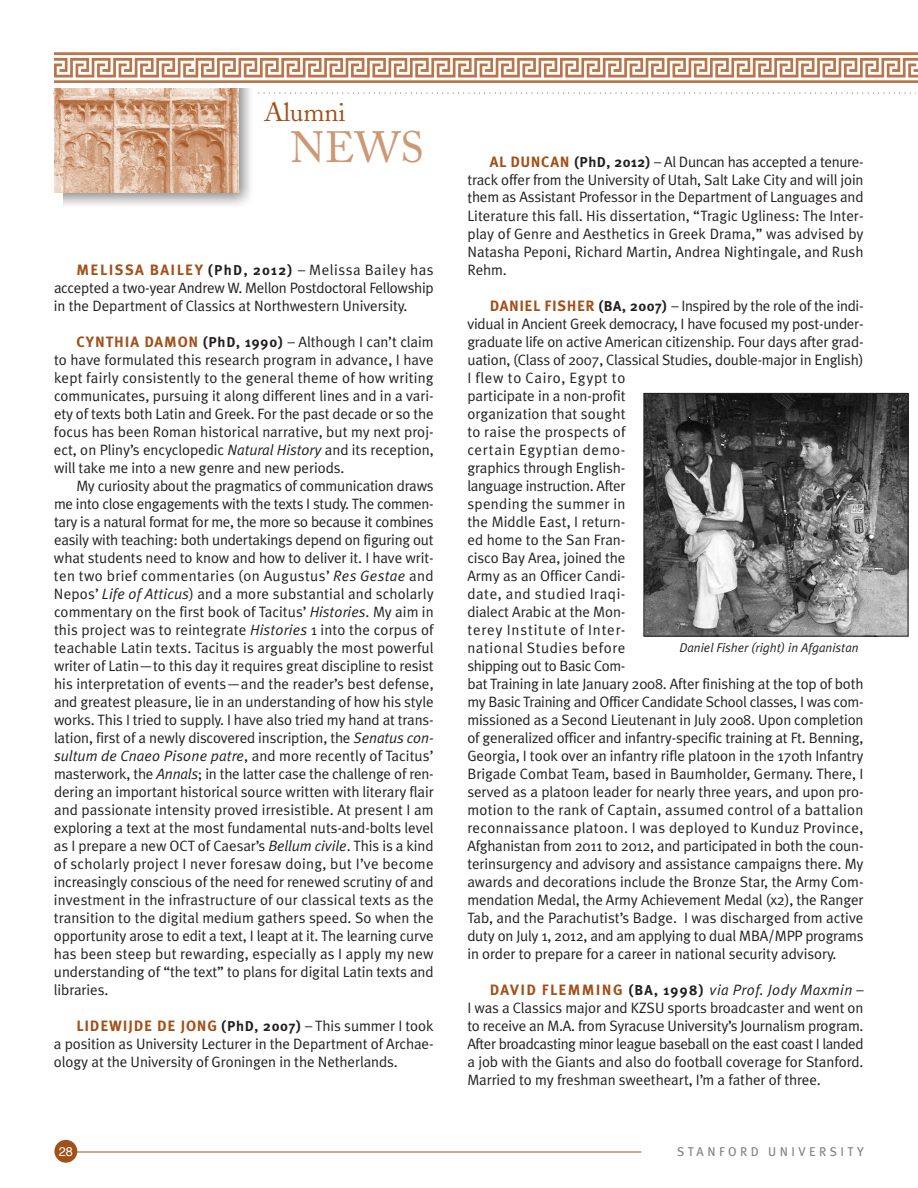
<style>
.page{position:relative;width:918px;height:1188px;background:#fff}
.page>*{position:absolute;margin:0;border:0;box-sizing:border-box;transform-origin:0 0}
.t1{font:43.5px "Adobe Caslon";color:#cc9975}
.t2{font:26.25px "Adobe Caslon";color:#a15019}
.t3{font:15px/18px "Meta Plus Normal";letter-spacing:-.005em;color:#231f20;text-align:justify}
.t4{font:italic 12.75px "Meta Plus Normal";color:#231f20}
.t5{font:12.75px "Meta Plus";letter-spacing:.265em;color:#808285}
.t6{font:12.75px "Helvetica";color:#fff}
.s1{font-family:"Meta Plus";font-weight:700;color:#a15019}
.s2{font-family:"Meta Plus";font-weight:700;font-size:14.25px}
.s3{font-style:italic}
</style>
<div class="page">
<div style="left:54px;top:1140px;width:23px;height:23px;background:#a15019;border-radius:50%"></div>
<hr style="left:77px;top:1152px;width:564px;height:1px;background:#a15019">
<img style="left:194px;top:52px;width:724px;height:31px">
<svg style="left:258px;top:93px;width:658px;height:1px"></svg>
<img style="left:54px;top:52px;width:140px;height:31px">
<img style="left:64px;top:88px;width:187px;height:117px">
<img style="left:54px;top:88px;width:185px;height:104px">
<img style="left:646px;top:395px;width:260px;height:239px">
<div style="left:644px;top:393px;width:264px;height:243px;border:1px solid #231f20"></div>
<h2 class="t2" style="left:264px;top:102px;width:83px">Alumni</h2>
<h1 class="t1" style="left:290px;top:131px;width:135px">NEWS</h1>
<p class="t3" style="left:54px;top:260px;width:381px;text-indent:23px"><span class="s1">MELISSA BAILEY</span> <span class="s2">(PhD, 2012)</span> – Melissa Bailey has accepted a two-year Andrew W. Mellon Postdoctoral Fellowship in the Department of Classics at Northwestern University.</p>
<p class="t3" style="left:54px;top:332px;width:381px;text-indent:23px"><span class="s1">CYNTHIA DAMON</span> <span class="s2">(PhD, 1990)</span> – Although I can’t claim to have formulated this research program in advance, I have kept fairly consistently to the general theme of how writing communicates, pursuing it along different lines and in a vari&shy;ety of texts both Latin and Greek. For the past decade or so the focus has been Roman historical narrative, but my next proj&shy;ect, on Pliny’s encyclopedic <span class="s3">Natural History</span> and its reception, will take me into a new genre and new periods.</p>
<p class="t3" style="left:54px;top:476px;width:381px;text-indent:23px">My curiosity about the pragmatics of communication draws me into close engagements with the texts I study. The commen&shy;tary is a natural format for me, the more so because it combines easily with teaching: both undertakings depend on figuring out what students need to know and how to deliver it. I have writ&shy;ten two brief commentaries (on Augustus’ <span class="s3">Res Gestae</span> and Nepos’ <span class="s3">Life of Atticus</span>) and a more substantial and scholarly commentary on the first book of Tacitus’ <span class="s3">Histories</span>. My aim in this project was to reintegrate <span class="s3">Histories</span> 1 into the corpus of teachable Latin texts. Tacitus is arguably the most powerful writer of Latin—to this day it requires great discipline to resist his interpretation of events—and the reader’s best defense, and greatest pleasure, lie in an understanding of how his style works. This I tried to supply. I have also tried my hand at trans&shy;lation, first of a newly discovered inscription, the <span class="s3">Senatus con&shy;sultum de Cnaeo Pisone patre</span>, and more recently of Tacitus’ masterwork, the <span class="s3">Annals</span>; in the latter case the challenge of ren&shy;dering an important historical source written with literary flair and passionate intensity proved irresistible. At present I am exploring a text at the most fundamental nuts-and-bolts level as I prepare a new OCT of Caesar’s <span class="s3">Bellum civile</span>. This is a kind of scholarly project I never foresaw doing, but I’ve become increasingly conscious of the need for renewed scrutiny of and investment in the infrastructure of our classical texts as the transition to the digital medium gathers speed. So when the opportunity arose to edit a text, I leapt at it. The learning curve has been steep but rewarding, especially as I apply my new understanding of “the text” to plans for digital Latin texts and libraries.</p>
<p class="t3" style="left:54px;top:1016px;width:381px;text-indent:23px"><span class="s1">LIDEWIJDE DE JONG</span> <span class="s2">(PhD, 2007)</span> – This summer I took a position as University Lecturer in the Department of Archae&shy;ology at the University of Groningen in the Netherlands.</p>
<p class="t3" style="left:467px;top:152px;width:398px;text-indent:23px"><span class="s1">AL DUNCAN</span> <span class="s2">(PhD, 2012)</span> – Al Duncan has accepted a tenure&shy;track offer from the University of Utah, Salt Lake City and will join them as Assistant Professor in the Department of Languages and Literature this fall. His dissertation, “Tragic Ugliness: The Inter&shy;play of Genre and Aesthetics in Greek Drama,” was advised by Natasha Peponi, Richard Martin, Andrea Nightingale, and Rush Rehm.</p>
<p class="t3" style="left:467px;top:296px;width:398px;text-align:left;text-indent:23px"><span class="s1">DANIEL FISHER</span> <span class="s2">(BA, 2007)</span> – Inspired by the role of the indi&shy;vidual in Ancient Greek democracy, I have focused my post-under&shy;graduate life on active American citizenship. Four days after grad&shy;uation, (Class of 2007, Classical Studies, double-major in English)<br>I flew to Cairo, Egypt to<br>participate in a non-profit<br>organization that sought<br>to raise the prospects of<br>certain Egyptian demo-<br>graphics through English-<br>language instruction. After<br>spending the summer in<br>the Middle East, I return-<br>ed home to the San Fran-<br>cisco Bay Area, joined the<br>Army as an Officer Candi-<br>date, and studied Iraqi-<br>dialect Arabic at the Mon-<br>terey Institute of Inter-<br>national Studies before<br>shipping out to Basic Com-<br>bat Training in late January 2008. After finishing at the top of both my Basic Training and Officer Candidate School classes, I was com&shy;missioned as a Second Lieutenant in July 2008. Upon completion of generalized officer and infantry-specific training at Ft. Benning, Georgia, I took over an infantry rifle platoon in the 170th Infantry Brigade Combat Team, based in Baumholder, Germany. There, I served as a platoon leader for nearly three years, and upon pro&shy;motion to the rank of Captain, assumed control of a battalion reconnaissance platoon. I was deployed to Kunduz Province, Afghanistan from 2011 to 2012, and participated in both the coun&shy;terinsurgency and advisory and assistance campaigns there. My awards and decorations include the Bronze Star, the Army Com&shy;mendation Medal, the Army Achievement Medal (x2), the Ranger Tab, and the Parachutist’s Badge. I was discharged from active duty on July 1, 2012, and am applying to dual MBA/MPP programs in order to prepare for a career in national security advisory.</p>
<p class="t3" style="left:467px;top:980px;width:398px;text-indent:23px"><span class="s1">DAVID FLEMMING</span> <span class="s2">(BA, 1998)</span> <span class="s3">via Prof. Jody Maxmin</span> – I was a Classics major and KZSU sports broadcaster and went on to receive an M.A. from Syracuse University’s Journalism program.<br>After broadcasting minor league baseball on the east coast I landed a job with the Giants and also do football coverage for Stanford.<br>Married to my freshman sweetheart, I’m a father of three.</p>
<p class="t4" style="left:680px;top:640px;width:181px">Daniel Fisher (right) in Afganistan</p>
<p class="t6" style="left:59px;top:1146px;width:16px">28</p>
<p class="t5" style="left:677px;top:1144px;width:188px">STANFORD UNIVERSITY</p>
</div>
